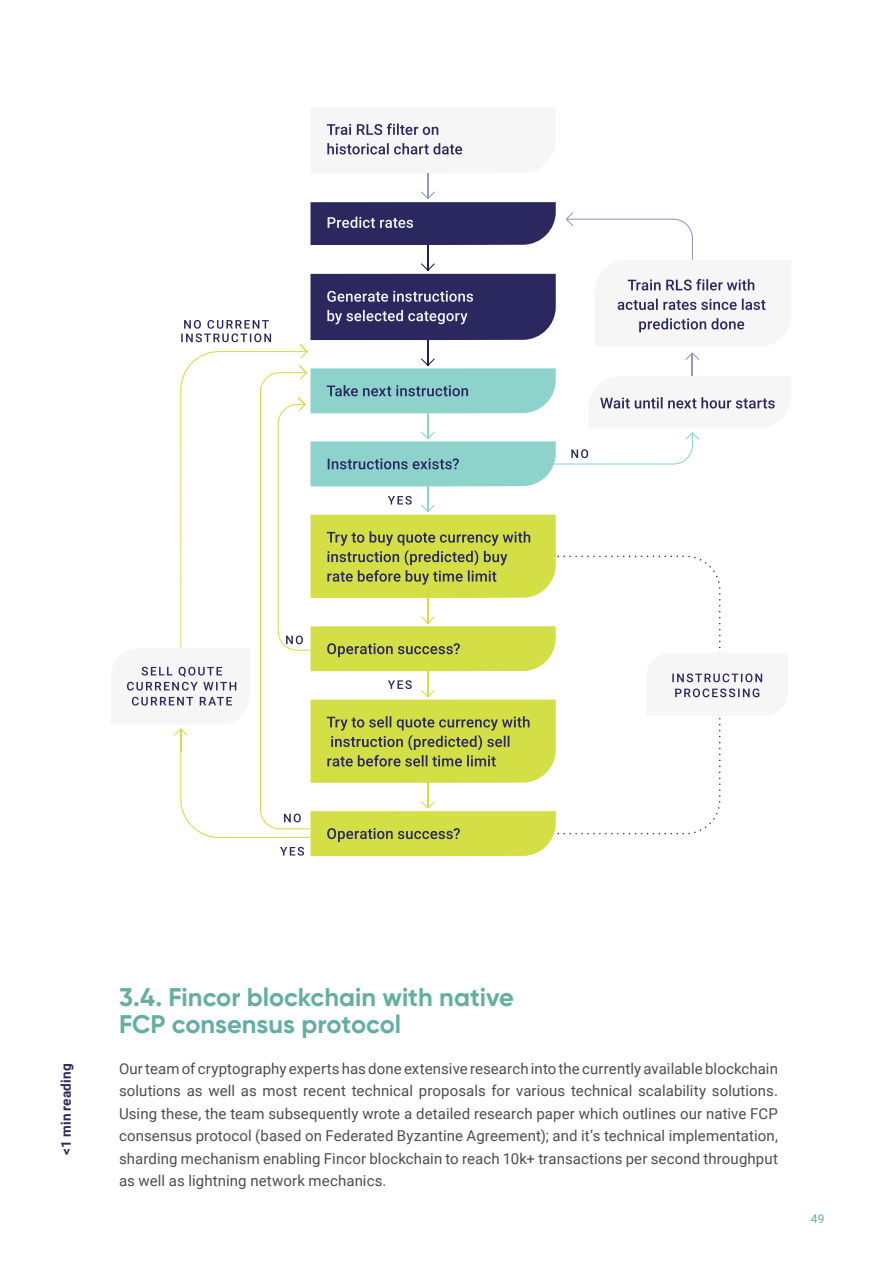
<style>
.page{position:relative;width:893px;height:1263px;background:#fff}
.page>*{position:absolute;margin:0;border:0;box-sizing:border-box;transform-origin:0 0}
.t1{font:700 25.5px/27px "Gilroy";color:#64afa1}
.t2{font:15px/22.5px "Roboto";letter-spacing:.01em;color:#4d4d4f;text-align:justify}
.t3{font:700 13.5px "Roboto";letter-spacing:.01em;color:#2a285f}
.t4{font:12px "Roboto";color:#64afa1}
</style>
<div class="page">
<svg style="left:127px;top:123px;width:648px;height:733px"></svg>
<p class="t3" style="left:56px;top:1155px;width:93px;rotate:-90deg">&lt;1 min reading</p>
<h1 class="t1" style="left:119px;top:984px;width:396px">3.4. Fincor blockchain with native<br>FCP consensus protocol</h1>
<p class="t2" style="left:119px;top:1057px;width:660px">Our team of cryptography experts has done extensive research into the currently available blockchain solutions as well as most recent technical proposals for various technical scalability solutions.<br>Using these, the team subsequently wrote a detailed research paper which outlines our native FCP consensus protocol (based on Federated Byzantine Agreement); and it’s technical implementation, sharding mechanism enabling Fincor blockchain to reach 10k+ transactions per second throughput as well as lightning network mechanics.</p>
<p class="t4" style="left:811px;top:1210px;width:15px">49</p>
</div>
